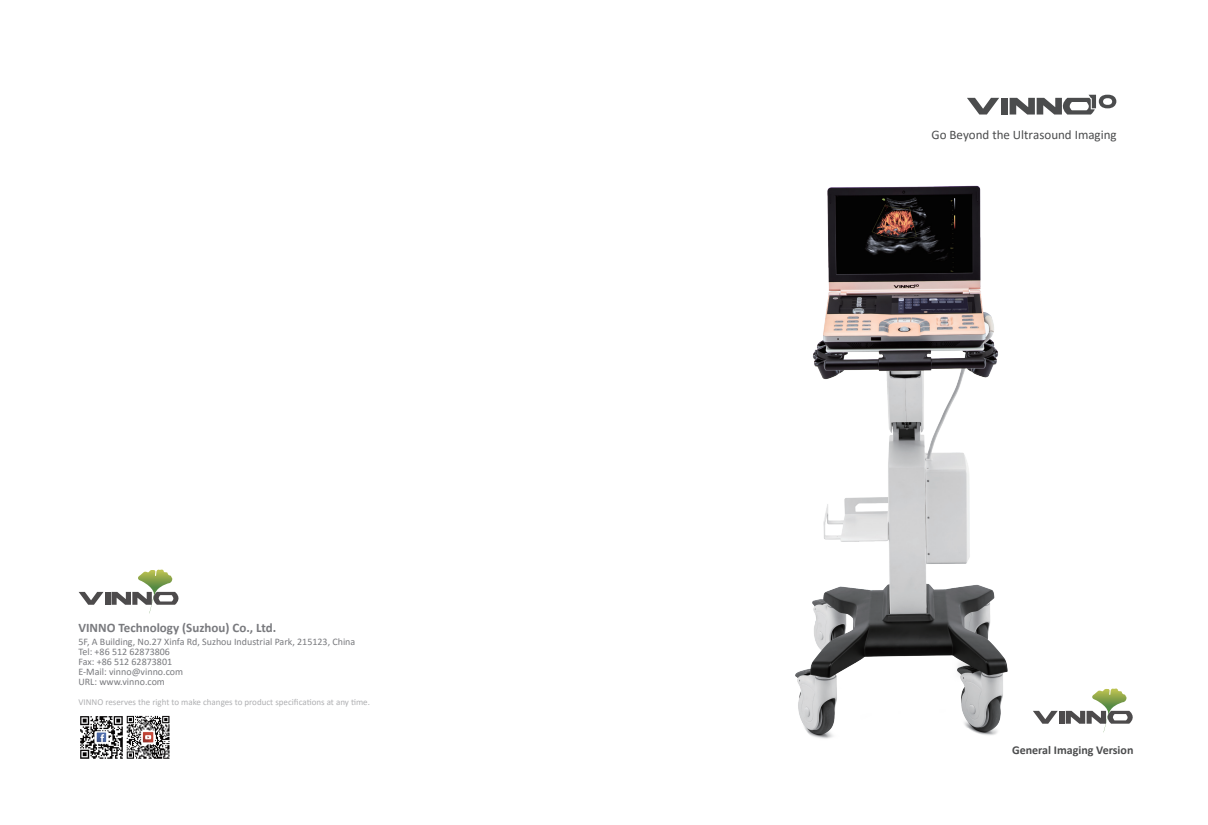
<style>
.page{position:relative;width:1208px;height:825px;background:#fff}
.page>*{position:absolute;margin:0;border:0;box-sizing:border-box;transform-origin:0 0}
.t1{font:700 13px "Calibri";color:#797a7e}
.t2{font:13px "Calibri";color:#4b4c4d}
.t3{font:700 12px "Calibri";color:#4b4c4d}
.t4{font:10px/10px "Calibri";color:#797a7e}
.t5{font:9px "Calibri";color:rgb(121 122 126/.6)}
</style>
<div class="page">
<div style="left:105px;top:592px;width:5px;height:13px;background:#4d4b4c"></div>
<svg style="left:111px;top:569px;width:68px;height:44px"></svg>
<svg style="left:79px;top:592px;width:24px;height:13px"></svg>
<svg style="left:1121px;top:691px;width:12px;height:33px"></svg>
<div style="left:1001px;top:98px;width:7px;height:17px;background:#4b4c4d"></div>
<svg style="left:967px;top:98px;width:32px;height:17px"></svg>
<svg style="left:1009px;top:95px;width:107px;height:20px"></svg>
<img style="left:126px;top:715px;width:44px;height:44px">
<img style="left:80px;top:716px;width:43px;height:43px">
<img style="left:795px;top:185px;width:326px;height:554px">
<h1 class="t1" style="left:78px;top:619px;width:199px">VINNO Technology (Suzhou) Co., Ltd.</h1>
<p class="t4" style="left:78px;top:636px;width:278px">5F, A Building, No.27 Xinfa Rd, Suzhou Industrial Park, 215123, China<br>Tel: +86 512 62873806<br>Fax: +86 512 62873801<br>E-Mail: vinno@vinno.com<br>URL: www.vinno.com</p>
<p class="t5" style="left:78px;top:695px;width:293px">VINNO reserves the right to make changes to product specifications at any time.</p>
<h1 class="t2" style="left:931px;top:125px;width:187px">Go Beyond the Ultrasound Imaging</h1>
<p class="t3" style="left:1012px;top:742px;width:123px">General Imaging Version</p>
</div>
